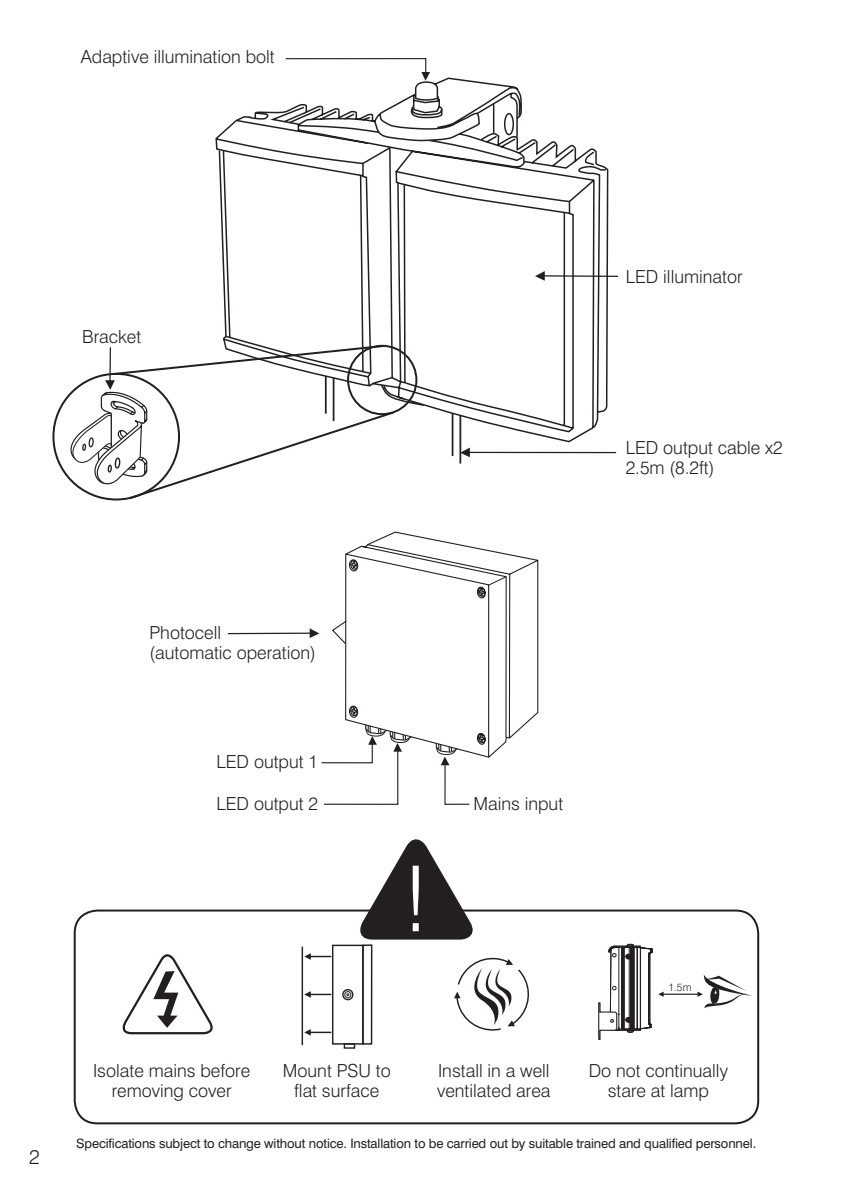
<style>
.page{position:relative;width:842px;height:1191px;background:#fff}
.page>*{position:absolute;margin:0;border:0;box-sizing:border-box;transform-origin:0 0}
.t1{font:300 91.2px "Swiss 721 BT";color:#fff}
.t2{font:300 20px "Swiss 721 BT";color:#231f20}
.t3{font:300 18px/20px "Swiss 721 BT";color:#231f20;text-align:center}
.t4{font:13px "Swiss 721 BT";letter-spacing:-.01em;color:#231f20}
.t5{font:300 10.6px "Swiss 721 BT";color:#231f20}
</style>
<div class="page">
<div style="left:74px;top:909px;width:685px;height:215px;border:2px solid #231f20;border-radius:23px"></div>
<svg style="left:357px;top:839px;width:118px;height:101px"></svg>
<svg style="left:122px;top:954px;width:91px;height:81px"></svg>
<hr style="left:302px;top:946px;width:1px;height:99px;background:#231f20">
<div style="left:332px;top:944px;width:32px;height:100px;border:1px solid #231f20"></div>
<div style="left:362px;top:944px;width:10px;height:100px;border:1px solid #231f20"></div>
<hr style="left:308px;top:955px;width:23px;height:2px;background:#231f20">
<svg style="left:304px;top:953px;width:7px;height:6px"></svg>
<hr style="left:308px;top:1031px;width:23px;height:2px;background:#231f20">
<svg style="left:304px;top:1029px;width:7px;height:6px"></svg>
<hr style="left:308px;top:993px;width:23px;height:2px;background:#231f20">
<svg style="left:304px;top:991px;width:7px;height:6px"></svg>
<svg style="left:454px;top:957px;width:75px;height:74px"></svg>
<svg style="left:215px;top:77px;width:394px;height:561px"></svg>
<svg style="left:535px;top:271px;width:10px;height:10px"></svg>
<hr style="left:543px;top:275px;width:75px;height:2px;background:#231f20">
<svg style="left:460px;top:447px;width:10px;height:10px"></svg>
<hr style="left:469px;top:452px;width:147px;height:1px;background:#231f20">
<svg style="left:310px;top:628px;width:9px;height:10px"></svg>
<hr style="left:228px;top:632px;width:83px;height:2px;background:#231f20">
<svg style="left:697px;top:974px;width:55px;height:34px"></svg>
<hr style="left:661px;top:993px;width:37px;height:1px;background:#231f20">
<svg style="left:598px;top:943px;width:66px;height:97px"></svg>
<svg style="left:332px;top:619px;width:13px;height:25px"></svg>
<svg style="left:345px;top:531px;width:194px;height:227px"></svg>
<svg style="left:349px;top:558px;width:9px;height:13px"></svg>
<svg style="left:349px;top:705px;width:9px;height:12px"></svg>
<svg style="left:477px;top:732px;width:9px;height:12px"></svg>
<svg style="left:477px;top:576px;width:30px;height:22px"></svg>
<svg style="left:284px;top:58px;width:146px;height:23px"></svg>
<svg style="left:321px;top:723px;width:92px;height:82px"></svg>
<svg style="left:435px;top:742px;width:35px;height:63px"></svg>
<div style="left:344px;top:1043px;width:11px;height:5px;border:1px solid #231f20"></div>
<div style="left:342px;top:989px;width:11px;height:11px;border:1px solid #231f20;border-radius:50%"></div>
<div style="left:344px;top:991px;width:7px;height:7px;border:1px solid #231f20;border-radius:50%"></div>
<svg style="left:66px;top:344px;width:329px;height:156px"></svg>
<hr style="left:111px;top:415px;width:1px;height:30px;background:#231f20">
<p class="t3" style="left:81px;top:47px;width:195px">Adaptive illumination bolt</p>
<p class="t3" style="left:82px;top:326px;width:61px">Bracket</p>
<p class="t3" style="left:626px;top:266px;width:118px">LED illuminator</p>
<p class="t3" style="left:626px;top:437px;width:159px;text-align:left">LED output cable x2<br>2.5m (8.2ft)</p>
<p class="t2" style="left:29px;top:1145px;width:12px">2</p>
<p class="t3" style="left:149px;top:622px;width:168px;text-align:left">Photocell<br>(automatic operation)</p>
<p class="t3" style="left:216px;top:751px;width:103px">LED output 1</p>
<p class="t3" style="left:216px;top:793px;width:103px">LED output 2</p>
<p class="t3" style="left:473px;top:793px;width:91px">Mains input</p>
<h1 class="t1" style="left:401px;top:843px;width:30px">!</h1>
<p class="t5" style="left:668px;top:980px;width:25px">1.5m</p>
<p class="t3" style="left:93px;top:1060px;width:159px">Isolate mains before removing cover</p>
<p class="t3" style="left:283px;top:1060px;width:109px">Mount PSU to flat surface</p>
<p class="t3" style="left:437px;top:1060px;width:115px;text-align:left">Install in a well ventilated area</p>
<p class="t3" style="left:589px;top:1060px;width:141px">Do not continually stare at lamp</p>
<p class="t4" style="left:76px;top:1136px;width:681px">Specifications subject to change without notice. Installation to be carried out by suitable trained and qualified personnel.</p>
</div>
